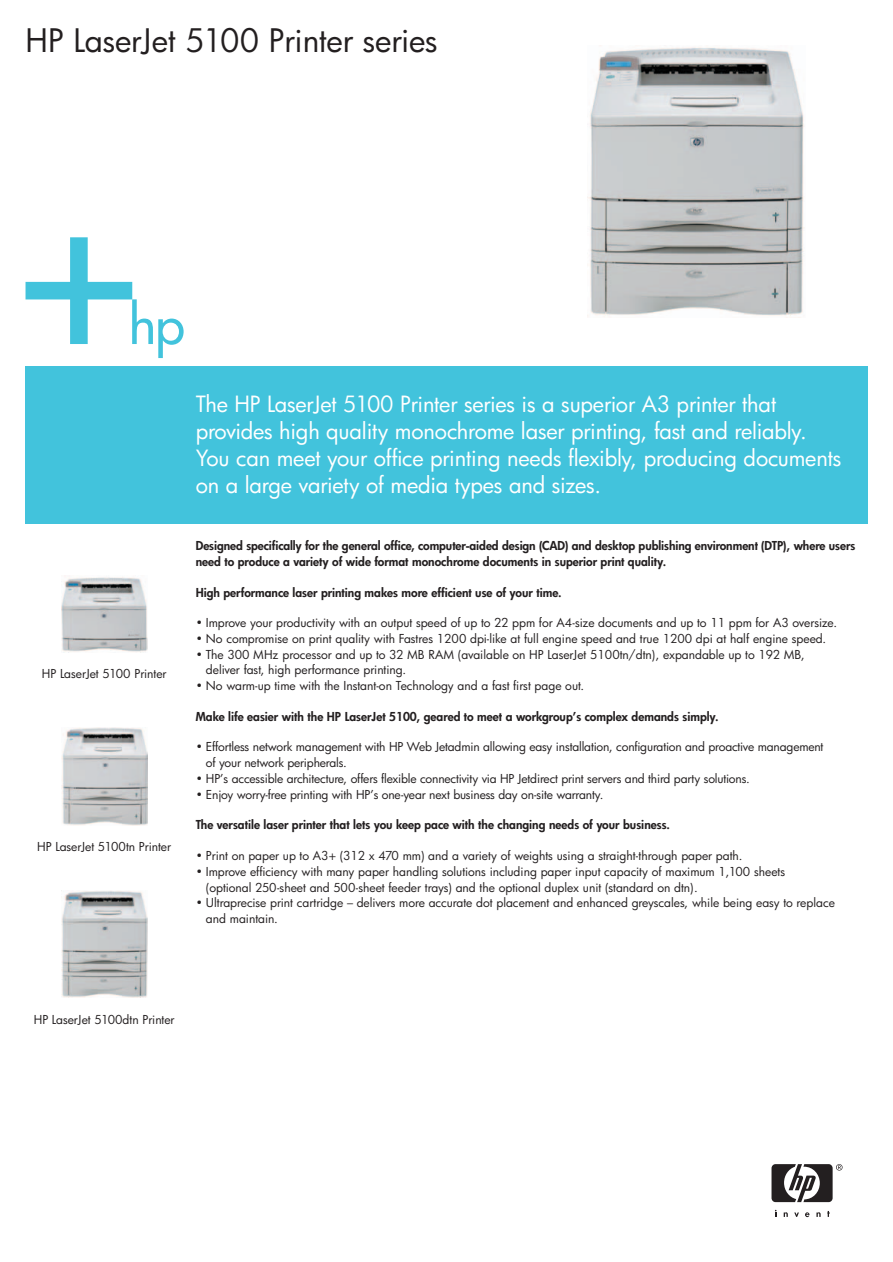
<style>
.page{position:relative;width:893px;height:1262px;background:#fff}
.page>*{position:absolute;margin:0;border:0;box-sizing:border-box;transform-origin:0 0}
.t1{font:31.5px "Futura";letter-spacing:-.005em;color:#231f20}
.t2{font:21.75px/27px "Futura";letter-spacing:-.005em;color:#fff}
.t3{font:12px/15.8px "Futura";letter-spacing:-.005em;color:#231f20}
.t4{font:800 12px/15.8px "Futura";color:#231f20}
</style>
<div class="page">
<div style="left:26px;top:366px;width:841px;height:157px;background:#42c3dc"></div>
<svg style="left:26px;top:237px;width:158px;height:121px"></svg>
<img style="left:587px;top:47px;width:217px;height:271px">
<img style="left:62px;top:577px;width:85px;height:75px">
<img style="left:62px;top:727px;width:85px;height:98px">
<img style="left:62px;top:891px;width:85px;height:106px">
<svg style="left:794px;top:1212px;width:5px;height:4px"></svg>
<svg style="left:783px;top:1212px;width:4px;height:4px"></svg>
<svg style="left:816px;top:1212px;width:4px;height:4px"></svg>
<svg style="left:805px;top:1212px;width:4px;height:5px"></svg>
<svg style="left:771px;top:1164px;width:71px;height:38px"></svg>
<h1 class="t1" style="left:26px;top:25px;width:414px">HP LaserJet 5100 Printer series</h1>
<p class="t3" style="left:42px;top:666px;width:126px">HP LaserJet 5100 Printer</p>
<p class="t3" style="left:37px;top:839px;width:135px">HP LaserJet 5100tn Printer</p>
<p class="t2" style="left:196px;top:393px;width:647px">The HP LaserJet 5100 Printer series is a superior A3 printer that provides high quality monochrome laser printing, fast and reliably.<br>You can meet your office printing needs flexibly, producing documents on a large variety of media types and sizes.</p>
<p class="t4" style="left:196px;top:539px;width:661px">Designed specifically for the general office, computer-aided design (CAD) and desktop publishing environment (DTP), where users need to produce a variety of wide format monochrome documents in superior print quality.</p>
<p class="t4" style="left:196px;top:585px;width:367px">High performance laser printing makes more efficient use of your time.</p>
<p class="t3" style="left:196px;top:616px;width:643px">• Improve your productivity with an output speed of up to 22 ppm for A4-size documents and up to 11 ppm for A3 oversize.</p>
<p class="t3" style="left:196px;top:631px;width:632px">• No compromise on print quality with Fastres 1200 dpi-like at full engine speed and true 1200 dpi at half engine speed.</p>
<p class="t3" style="left:206px;top:647px;width:600px;text-indent:-10px">• The 300 MHz processor and up to 32 MB RAM (available on HP LaserJet 5100tn/dtn), expandable up to 192 MB, deliver fast, high performance printing.</p>
<p class="t3" style="left:196px;top:679px;width:390px">• No warm-up time with the Instant-on Technology and a fast first page out.</p>
<p class="t4" style="left:196px;top:709px;width:524px">Make life easier with the HP LaserJet 5100, geared to meet a workgroup’s complex demands simply.</p>
<p class="t3" style="left:206px;top:740px;width:619px;text-indent:-10px">• Effortless network management with HP Web Jetadmin allowing easy installation, configuration and proactive management of your network peripherals.</p>
<p class="t3" style="left:196px;top:771px;width:555px">• HP’s accessible architecture, offers flexible connectivity via HP Jetdirect print servers and third party solutions.</p>
<p class="t3" style="left:196px;top:787px;width:409px">• Enjoy worry-free printing with HP’s one-year next business day on-site warranty.</p>
<p class="t4" style="left:196px;top:818px;width:476px">The versatile laser printer that lets you keep pace with the changing needs of your business.</p>
<p class="t3" style="left:196px;top:848px;width:548px">• Print on paper up to A3+ (312 x 470 mm) and a variety of weights using a straight-through paper path.</p>
<p class="t3" style="left:206px;top:864px;width:581px;text-indent:-10px">• Improve efficiency with many paper handling solutions including paper input capacity of maximum 1,100 sheets (optional 250-sheet and 500-sheet feeder trays) and the optional duplex unit (standard on dtn).</p>
<p class="t3" style="left:206px;top:896px;width:630px;text-indent:-10px">• Ultraprecise print cartridge – delivers more accurate dot placement and enhanced greyscales, while being easy to replace and maintain.</p>
<p class="t3" style="left:34px;top:1013px;width:142px">HP LaserJet 5100dtn Printer</p>
</div>
